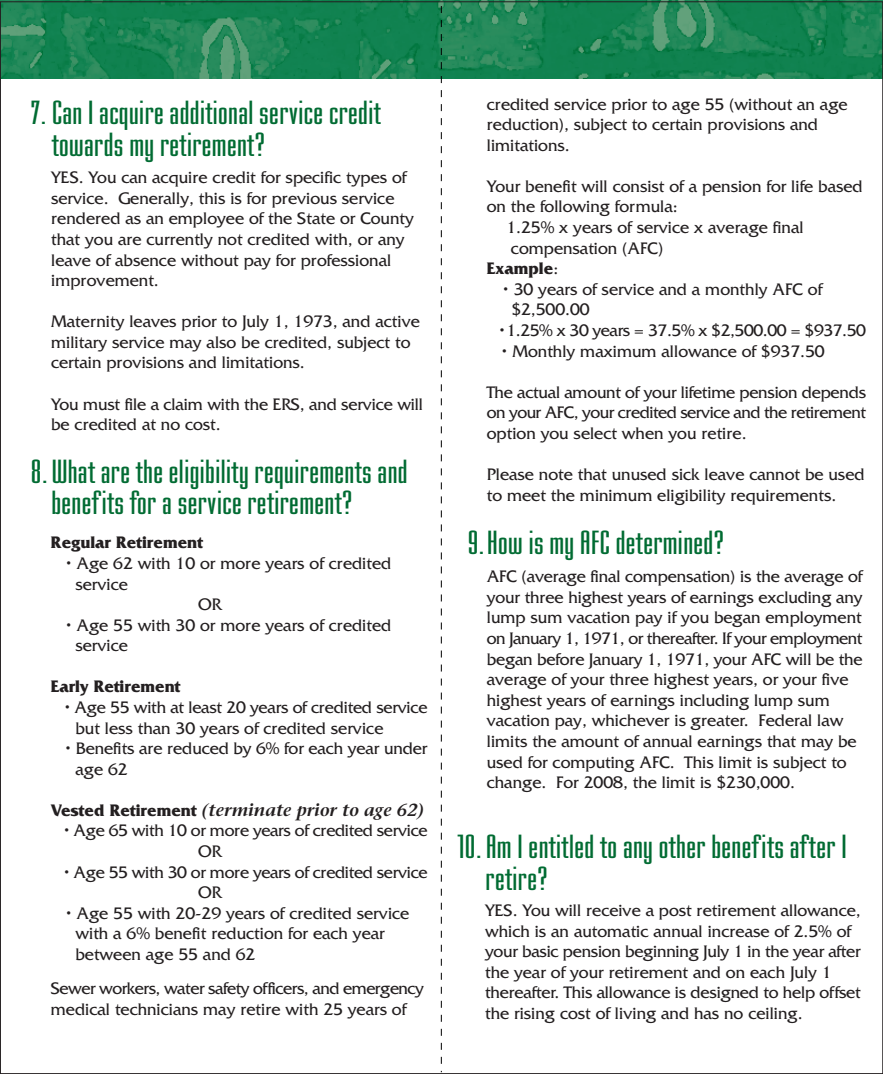
<style>
.page{position:relative;width:883px;height:1074px;background:#fff}
.page>*{position:absolute;margin:0;border:0;box-sizing:border-box;transform-origin:0 0}
.t1{font:35px/31.5px "Mekanik Plain";letter-spacing:.01em;color:#006b32;scale:1.2 1}
.t2{font:17.5px/20.7px "Friz Quadrata";color:#231f20}
.t3{font:17.5px/20.5px "Friz Quadrata";letter-spacing:-.02em;color:#231f20}
.t4{font:700 17.5px "Friz Quadrata";color:#231f20}
.t5{font:italic 600 17.5px "Stone Serif";color:#231f20}
.s1{font-family:"Friz Quadrata";font-weight:700;font-style:normal}
.s2{font-weight:400}
</style>
<div class="page">
<img style="left:0;top:1px;width:883px;height:78px">
<svg style="left:441px;top:0;width:1px;height:1071px"></svg>
<h1 class="t1" style="left:52px;top:96px;width:276px;text-indent:-21px">7. Can I acquire additional service credit towards my retirement?</h1>
<p class="t2" style="left:51px;top:169px;width:364px">YES. You can acquire credit for specific types of service. Generally, this is for previous service rendered as an employee of the State or County that you are currently not credited with, or any leave of absence without pay for professional improvement.</p>
<p class="t2" style="left:51px;top:313px;width:370px">Maternity leaves prior to July 1, 1973, and active military service may also be credited, subject to certain provisions and limitations.</p>
<p class="t2" style="left:51px;top:395px;width:373px">You must file a claim with the ERS, and service will be credited at no cost.</p>
<h1 class="t1" style="left:51px;top:454px;width:298px;text-indent:-20px">8. What are the eligibility requirements and benefits for a service retirement?</h1>
<p class="t4" style="left:51px;top:536px;width:153px">Regular Retirement</p>
<p class="t2" style="left:66px;top:554px;width:327px">• Age 62 with 10 or more years of credited</p>
<p class="t2" style="left:75px;top:575px;width:54px">service</p>
<p class="t2" style="left:198px;top:595px;width:25px">OR</p>
<p class="t2" style="left:75px;top:616px;width:317px;text-indent:-10px">• Age 55 with 30 or more years of credited service</p>
<p class="t4" style="left:51px;top:680px;width:131px">Early Retirement</p>
<p class="t2" style="left:75px;top:698px;width:353px;text-indent:-11px">• Age 55 with at least 20 years of credited service but less than 30 years of credited service</p>
<p class="t2" style="left:75px;top:739px;width:353px;text-indent:-10px">• Benefits are reduced by 6% for each year under age 62</p>
<p class="t5" style="left:51px;top:802px;width:375px"><span class="s1">Vested Retirement</span> (terminate prior to age 62)</p>
<p class="t3" style="left:198px;top:821px;width:231px;text-indent:-134px">• Age 65 with 10 or more years of credited service<br>OR</p>
<p class="t3" style="left:198px;top:863px;width:231px;text-indent:-134px">• Age 55 with 30 or more years of credited service<br>OR</p>
<p class="t2" style="left:75px;top:904px;width:335px;text-indent:-10px">• Age 55 with 20-29 years of credited service with a 6% benefit reduction for each year between age 55 and 62</p>
<p class="t3" style="left:51px;top:979px;width:374px">Sewer workers, water safety officers, and emergency medical technicians may retire with 25 years of</p>
<p class="t2" style="left:487px;top:95px;width:362px">credited service prior to age 55 (without an age reduction), subject to certain provisions and limitations.</p>
<p class="t2" style="left:487px;top:177px;width:377px">Your benefit will consist of a pension for life based</p>
<p class="t2" style="left:487px;top:198px;width:192px">on the following formula:</p>
<p class="t2" style="left:506px;top:218px;width:299px">1.25% x years of service x average final</p>
<p class="t2" style="left:511px;top:239px;width:154px">compensation (AFC)</p>
<p class="t4" style="left:487px;top:262px;width:73px">Example<span class="s2">:</span></p>
<p class="t2" style="left:511px;top:280px;width:312px;text-indent:-8px">• 30 years of service and a monthly AFC of $2,500.00</p>
<p class="t3" style="left:499px;top:321px;width:368px">•1.25% x 30 years = 37.5% x $2,500.00 = $937.50</p>
<p class="t2" style="left:501px;top:342px;width:325px">• Monthly maximum allowance of $937.50</p>
<p class="t2" style="left:487px;top:383px;width:381px;text-align:justify">The actual amount of your lifetime pension depends on your AFC, your credited service and the retirement option you select when you retire.</p>
<p class="t2" style="left:487px;top:465px;width:379px">Please note that unused sick leave cannot be used to meet the minimum eligibility requirements.</p>
<h1 class="t1" style="left:468px;top:526px;width:215px">9. How is my AFC determined?</h1>
<p class="t2" style="left:487px;top:567px;width:377px">AFC (average final compensation) is the average of your three highest years of earnings excluding any lump sum vacation pay if you began employment on January 1, 1971, or thereafter. If your employment began before January 1, 1971, your AFC will be the average of your three highest years, or your five highest years of earnings including lump sum vacation pay, whichever is greater. Federal law limits the amount of annual earnings that may be used for computing AFC. This limit is subject to change. For 2008, the limit is $230,000.</p>
<h1 class="t1" style="left:485px;top:830px;width:302px;text-indent:-28px">10. Am I entitled to any other benefits after I retire?</h1>
<p class="t2" style="left:485px;top:901px;width:377px">YES. You will receive a post retirement allowance, which is an automatic annual increase of 2.5% of your basic pension beginning July 1 in the year after the year of your retirement and on each July 1 thereafter. This allowance is designed to help offset the rising cost of living and has no ceiling.</p>
</div>
